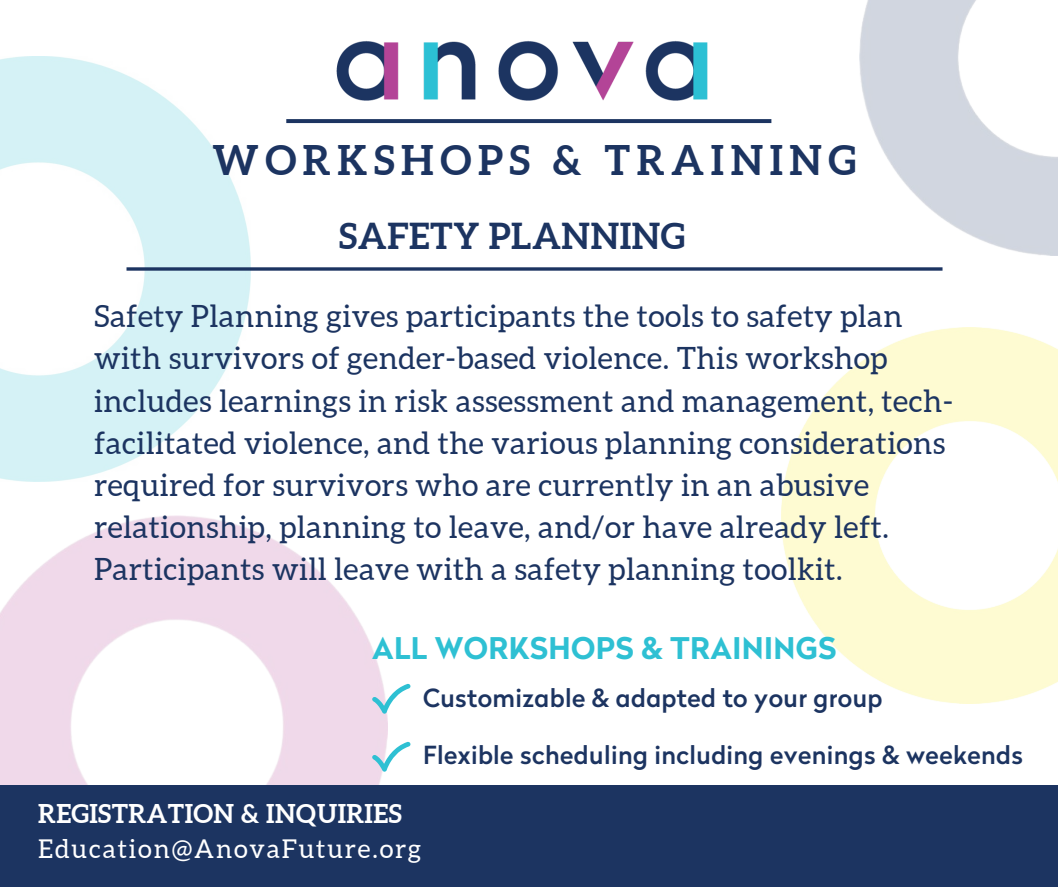
<style>
.page{position:relative;width:1058px;height:887px;background:#fff}
.page>*{position:absolute;margin:0;border:0;box-sizing:border-box;transform-origin:0 0}
.t1{font:700 40.8px "Aleo";letter-spacing:.16em;color:#1c3461}
.t2{font:700 35.85px "Aleo";letter-spacing:.015em;color:#1c3461}
.t3{font:30.6px/42.2px "Aleo";letter-spacing:.015em;color:#1c3461}
.t4{font:700 29.7px "Radikal W01";letter-spacing:.015em;color:#2ec0d3}
.t5{font:25.95px "Aleo";letter-spacing:.07em;color:#fff}
.t6{font:700 25.95px "Aleo";letter-spacing:.015em;color:#fff}
.t7{font:500 24.9px "Radikal W01";letter-spacing:.015em;color:#1c3461}
</style>
<div class="page">
<img style="left:0;top:515px;width:388px;height:270px">
<img style="left:0;top:57px;width:250px;height:424px">
<div style="left:0;top:785px;width:1057px;height:101px;background:#1c3461"></div>
<img style="left:233px;top:41px;width:539px;height:173px">
<img style="left:781px;top:327px;width:277px;height:376px">
<img style="left:859px;top:0;width:199px;height:256px">
<svg style="left:126px;top:267px;width:816px;height:4px;background:#3e5278"></svg>
<svg style="left:372px;top:683px;width:38px;height:30px"></svg>
<svg style="left:372px;top:741px;width:38px;height:30px"></svg>
<svg style="left:286px;top:119px;width:485px;height:4px;background:#213864"></svg>
<p class="t1" style="left:212px;top:137px;width:645px">WORKSHOPS &amp; TRAINING</p>
<p class="t2" style="left:339px;top:216px;width:347px">SAFETY PLANNING</p>
<p class="t3" style="left:94px;top:295px;width:860px">Safety Planning gives participants the tools to safety plan with survivors of gender-based violence. This workshop includes learnings in risk assessment and management, tech&shy;facilitated violence, and the various planning considerations required for survivors who are currently in an abusive relationship, planning to leave, and/or have already left.<br>Participants will leave with a safety planning toolkit.</p>
<p class="t4" style="left:372px;top:626px;width:466px">ALL WORKSHOPS &amp; TRAININGS</p>
<p class="t7" style="left:423px;top:680px;width:461px">Customizable &amp; adapted to your group</p>
<p class="t7" style="left:423px;top:737px;width:601px">Flexible scheduling including evenings &amp; weekends</p>
<p class="t6" style="left:38px;top:798px;width:365px">REGISTRATION &amp; INQUIRIES</p>
<p class="t5" style="left:38px;top:834px;width:384px">Education@AnovaFuture.org</p>
</div>
